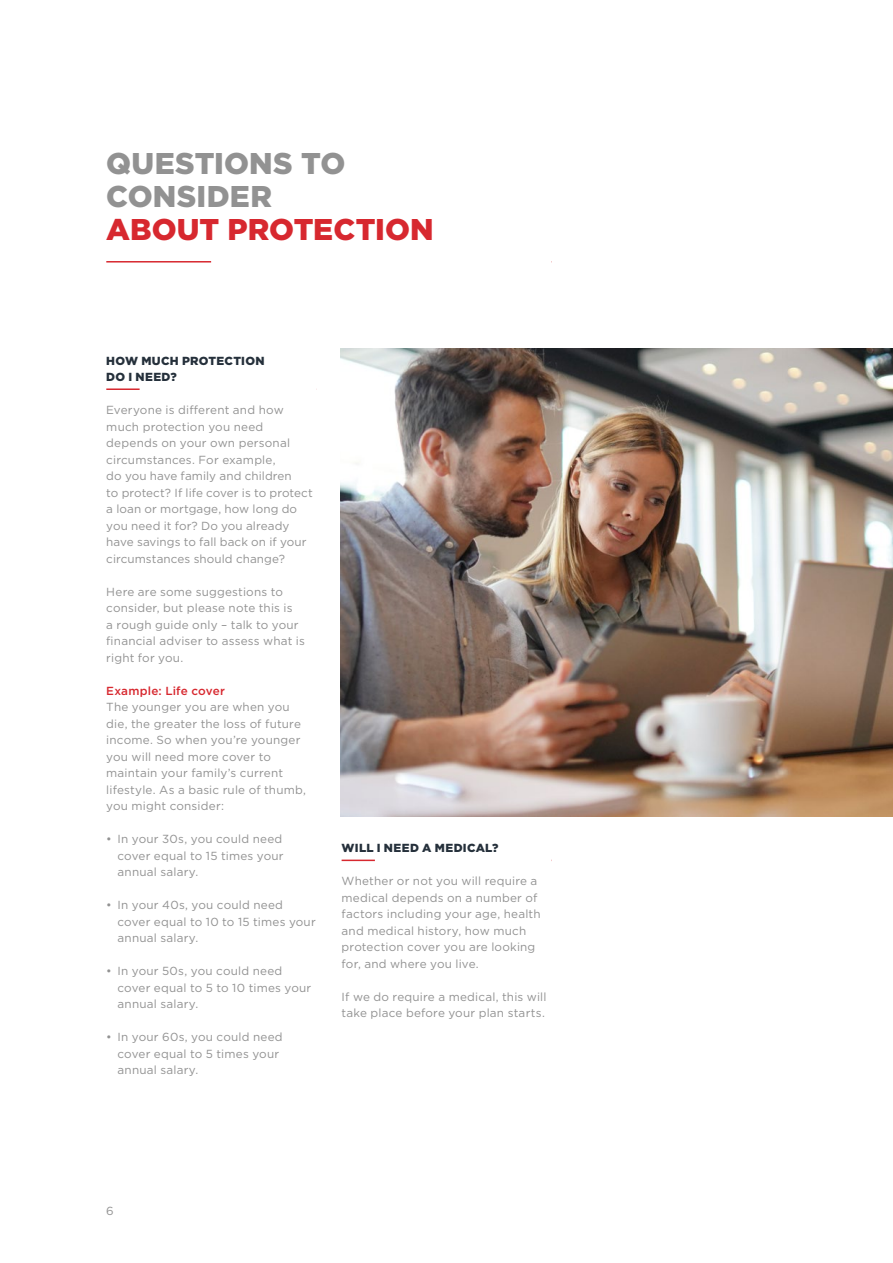
<style>
.page{position:relative;width:893px;height:1263px;background:#fff}
.page>*{position:absolute;margin:0;border:0;box-sizing:border-box;transform-origin:0 0}
.Headline{font:900 30px/33px "Gotham";letter-spacing:.005em;color:#929292}
.Body{font:11.7px/16.5px "Gotham";letter-spacing:.015em;color:#929292}
.Subheadline{font:900 11.7px/16.5px "Gotham";letter-spacing:.025em;color:#25303b}
.Subheadline_2{font:500 11.7px "Gotham";letter-spacing:.015em;color:#d7282f}
.s1{color:#d7282f}
</style>
<div class="page">
<hr style="left:106px;top:261px;width:445px;height:1px;background:#d7282f">
<div style="left:211px;top:260px;width:340px;height:6px;background:#fff"></div>
<hr style="left:106px;top:388px;width:210px;height:2px;background:#d7282f">
<div style="left:140px;top:388px;width:176px;height:6px;background:#fff"></div>
<hr style="left:342px;top:859px;width:209px;height:2px;background:#d7282f">
<div style="left:375px;top:859px;width:176px;height:6px;background:#fff"></div>
<img style="left:340px;top:348px;width:552px;height:469px">
<p class="Headline" style="left:106px;top:147px;width:329px">QUESTIONS TO<br>CONSIDER<br><span class="s1">ABOUT PROTECTION</span></p>
<p class="Subheadline" style="left:106px;top:352px;width:160px">HOW MUCH PROTECTION<br>DO I NEED?</p>
<p class="Body" style="left:106px;top:401px;width:208px">Everyone is different and how much protection you need depends on your own personal circumstances. For example,<br>do you have family and children<br>to protect? If life cover is to protect a loan or mortgage, how long do you need it for? Do you already have savings to fall back on if your circumstances should change?</p>
<p class="Body" style="left:106px;top:583px;width:200px">Here are some suggestions to consider, but please note this is<br>a rough guide only – talk to your financial adviser to assess what is right for you.</p>
<p class="Subheadline_2" style="left:106px;top:683px;width:120px">Example: Life cover</p>
<p class="Body" style="left:106px;top:698px;width:201px">The younger you are when you die, the greater the loss of future income. So when you’re younger you will need more cover to maintain your family’s current lifestyle. As a basic rule of thumb, you might consider:</p>
<p class="Body" style="left:118px;top:830px;width:168px;text-align:justify;text-indent:-11px">• In your 30s, you could need cover equal to 15 times your annual salary.</p>
<p class="Body" style="left:118px;top:896px;width:200px;text-indent:-11px">• In your 40s, you could need cover equal to 10 to 15 times your annual salary.</p>
<p class="Body" style="left:118px;top:962px;width:195px;text-indent:-11px">• In your 50s, you could need cover equal to 5 to 10 times your annual salary.</p>
<p class="Body" style="left:118px;top:1028px;width:167px;text-indent:-11px">• In your 60s, you could need cover equal to 5 times your annual salary.</p>
<p class="Subheadline" style="left:342px;top:840px;width:158px">WILL I NEED A MEDICAL?</p>
<p class="Body" style="left:342px;top:872px;width:200px">Whether or not you will require a medical depends on a number of factors including your age, health and medical history, how much protection cover you are looking for, and where you live.</p>
<p class="Body" style="left:342px;top:988px;width:206px">If we do require a medical, this will take place before your plan starts.</p>
<p class="Body" style="left:106px;top:1203px;width:9px">6</p>
</div>
